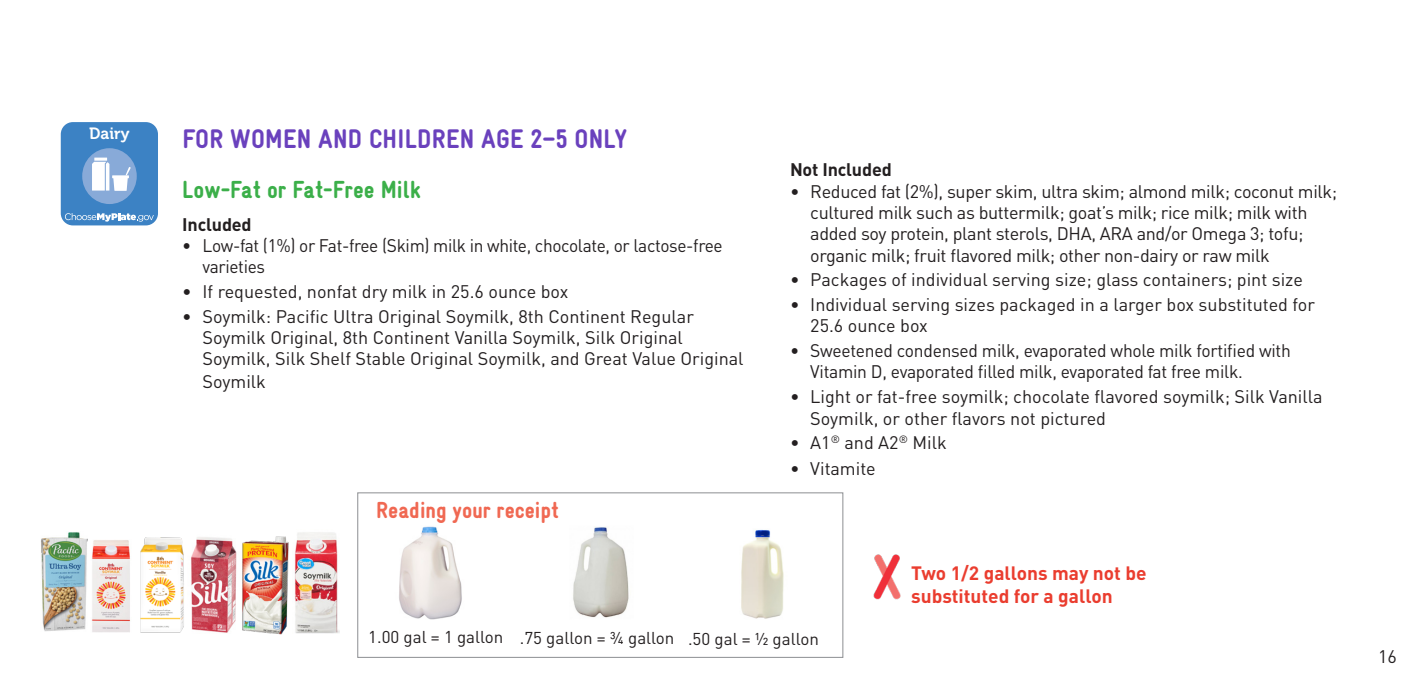
<style>
.page{position:relative;width:1418px;height:689px;background:#fff}
.page>*{position:absolute;margin:0;border:0;box-sizing:border-box;transform-origin:0 0}
.Detail{font:900 27px "Gravur Condensed";letter-spacing:.01em;color:#6a41bd}
.Detail-2{font:900 24.75px "Gravur Condensed";color:#3baf49}
.Subhead{font:900 23.4px "Gravur Condensed";color:#f06852}
.Body_Copy{font:700 19.12px/22.5px "DINOT";color:#ea3d2f}
.Bullet_Copy{font:18px/21.4px "DIN";letter-spacing:-.01em;color:#231f20}
.Bullet_Copy-2{font:18px/21.4px "DIN";letter-spacing:-.01em;color:#231f20;scale:.96 1}
.Black_Listing_Subhea{font:700 18px "DIN";letter-spacing:-.01em;color:#231f20}
.t1{font:16.88px "DIN";color:#231f20}
.t2{font:16.2px "Museo 700";color:#fff}
</style>
<div class="page">
<div style="left:61px;top:122px;width:97px;height:103px;background:#3c82c4;border-radius:12px"></div>
<div style="left:82px;top:148px;width:55px;height:56px;background:#88aad8;border-radius:28px"></div>
<svg style="left:92px;top:157px;width:39px;height:34px"></svg>
<svg style="left:65px;top:213px;width:89px;height:8px"></svg>
<div style="left:357px;top:492px;width:486px;height:165px;border:1px solid #939598"></div>
<img style="left:399px;top:526px;width:63px;height:93px">
<img style="left:741px;top:529px;width:43px;height:90px">
<img style="left:873px;top:554px;width:28px;height:46px">
<img style="left:91px;top:540px;width:40px;height:92px">
<img style="left:191px;top:537px;width:33px;height:96px">
<img style="left:297px;top:532px;width:42px;height:101px">
<img style="left:224px;top:534px;width:83px;height:101px">
<img style="left:41px;top:532px;width:47px;height:99px">
<img style="left:140px;top:537px;width:44px;height:96px">
<img style="left:573px;top:526px;width:56px;height:92px">
<p class="t2" style="left:89px;top:125px;width:42px">Dairy</p>
<p class="Detail" style="left:182px;top:124px;width:446px">FOR WOMEN AND CHILDREN AGE 2–5 ONLY</p>
<p class="Detail-2" style="left:182px;top:176px;width:240px">Low-Fat or Fat-Free Milk</p>
<p class="Black_Listing_Subhea" style="left:182px;top:212px;width:71px">Included</p>
<p class="Bullet_Copy-2" style="left:202px;top:234px;width:543px;text-indent:-20px">• Low-fat (1%) or Fat-free (Skim) milk in white, chocolate, or lactose-free varieties</p>
<p class="Bullet_Copy" style="left:182px;top:280px;width:387px">• If requested, nonfat dry milk in 25.6 ounce box</p>
<p class="Bullet_Copy" style="left:202px;top:305px;width:542px;text-indent:-20px">• Soymilk: Pacific Ultra Original Soymilk, 8th Continent Regular Soymilk Original, 8th Continent Vanilla Soymilk, Silk Original Soymilk, Silk Shelf Stable Original Soymilk, and Great Value Original Soymilk</p>
<p class="Subhead" style="left:376px;top:496px;width:184px">Reading your receipt</p>
<p class="Black_Listing_Subhea" style="left:790px;top:158px;width:103px">Not Included</p>
<p class="Bullet_Copy" style="left:810px;top:180px;width:528px;text-indent:-20px">• Reduced fat (2%), super skim, ultra skim; almond milk; coconut milk; cultured milk such as buttermilk; goat’s milk; rice milk; milk with added soy protein, plant sterols, DHA, ARA and/or Omega 3; tofu; organic milk; fruit flavored milk; other non-dairy or raw milk</p>
<p class="Bullet_Copy" style="left:790px;top:269px;width:514px">• Packages of individual serving size; glass containers; pint size</p>
<p class="Bullet_Copy" style="left:810px;top:293px;width:506px;text-indent:-20px">• Individual serving sizes packaged in a larger box substituted for<br>25.6 ounce box</p>
<p class="Bullet_Copy" style="left:810px;top:339px;width:482px;text-indent:-20px">• Sweetened condensed milk, evaporated whole milk fortified with<br>Vitamin D, evaporated filled milk, evaporated fat free milk.</p>
<p class="Bullet_Copy" style="left:810px;top:385px;width:514px;text-indent:-20px">• Light or fat-free soymilk; chocolate flavored soymilk; Silk Vanilla<br>Soymilk, or other flavors not pictured</p>
<p class="Bullet_Copy" style="left:790px;top:431px;width:158px">• A1<sup>®</sup> and A2<sup>®</sup> Milk</p>
<p class="Bullet_Copy" style="left:790px;top:457px;width:87px">• Vitamite</p>
<p class="Body_Copy" style="left:911px;top:561px;width:237px">Two 1/2 gallons may not be substituted for a gallon</p>
<p class="t1" style="left:368px;top:626px;width:137px">1.00 gal = 1 gallon</p>
<p class="t1" style="left:688px;top:628px;width:132px">.50 gal = ½ gallon</p>
<p class="t1" style="left:520px;top:627px;width:156px">.75 gallon = ¾ gallon</p>
<p class="Bullet_Copy" style="left:1378px;top:645px;width:20px">16</p>
</div>
